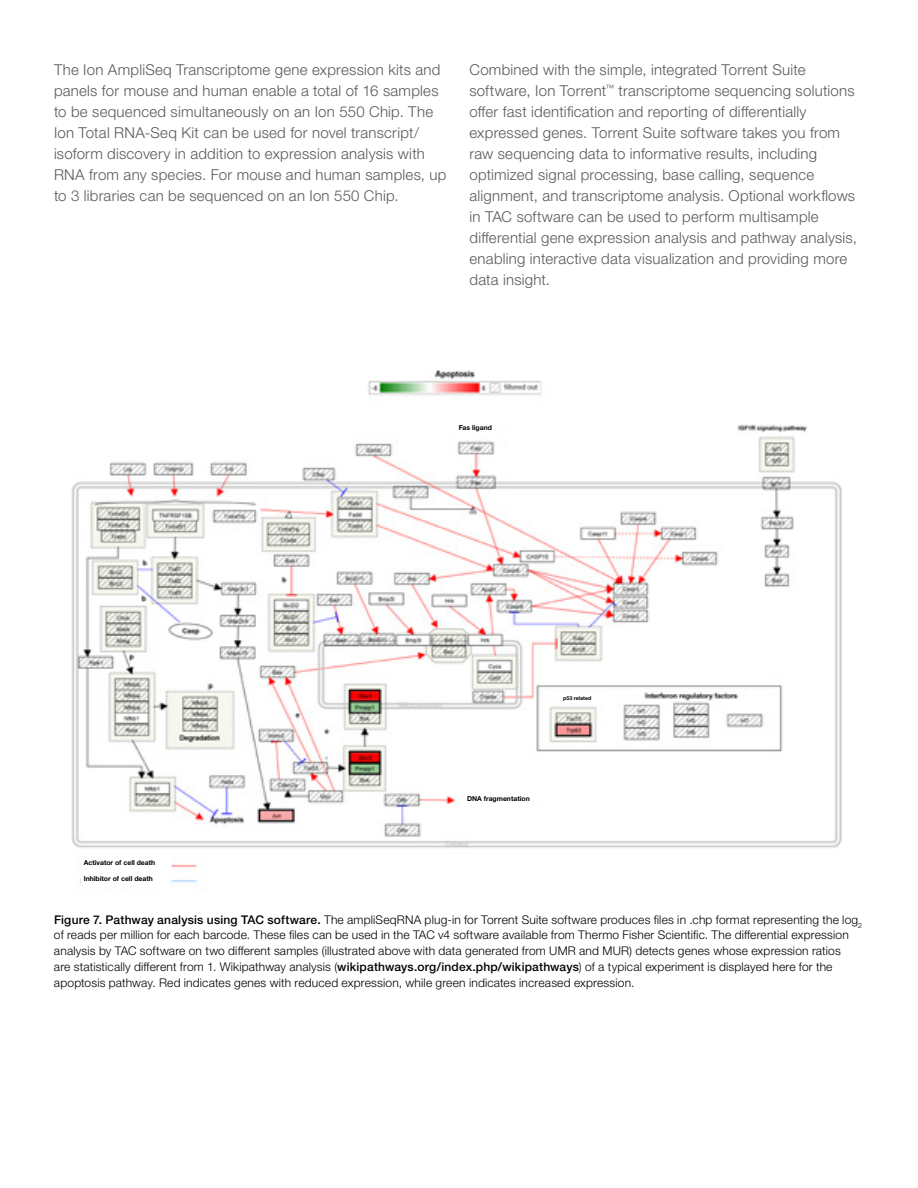
<style>
.page{position:relative;width:918px;height:1188px;background:#fff}
.page>*{position:absolute;margin:0;border:0;box-sizing:border-box;transform-origin:0 0}
.t1{font:300 15px/21px "Helvetica Neue LTW1 G";letter-spacing:.015em;color:#58595b}
.t2{font:300 12px/15.8px "Helvetica Neue LTW1 G";letter-spacing:.015em;color:#000}
.t3{font:700 6.9px "Helvetica Neue LTW1 G";color:#000}
.t4{font:700 5.25px "Helvetica Neue LTW1 G";color:#000}
.s1{font-weight:500}
</style>
<div class="page">
<img style="left:72px;top:424px;width:770px;height:460px">
<div style="left:458px;top:427px;width:41px;height:11px;background:#fff"></div>
<div style="left:562px;top:693px;width:42px;height:11px;background:#fff"></div>
<div style="left:81px;top:859px;width:78px;height:27px;background:#fff"></div>
<div style="left:466px;top:795px;width:66px;height:11px;background:#fff"></div>
<img style="left:368px;top:370px;width:174px;height:26px">
<p class="t1" style="left:54px;top:59px;width:394px">The Ion AmpliSeq Transcriptome gene expression kits and panels for mouse and human enable a total of 16 samples to be sequenced simultaneously on an Ion 550 Chip. The Ion Total RNA-Seq Kit can be used for novel transcript/ isoform discovery in addition to expression analysis with RNA from any species. For mouse and human samples, up to 3 libraries can be sequenced on an Ion 550 Chip.</p>
<p class="t1" style="left:469px;top:59px;width:389px">Combined with the simple, integrated Torrent Suite software, Ion Torrent<sup>™</sup> transcriptome sequencing solutions offer fast identification and reporting of differentially expressed genes. Torrent Suite software takes you from raw sequencing data to informative results, including optimized signal processing, base calling, sequence alignment, and transcriptome analysis. Optional workflows in TAC software can be used to perform multisample differential gene expression analysis and pathway analysis, enabling interactive data visualization and providing more data insight.</p>
<p class="t3" style="left:84px;top:858px;width:73px">Activator of cell death</p>
<p class="t3" style="left:84px;top:874px;width:71px">Inhibitor of cell death</p>
<p class="t3" style="left:459px;top:423px;width:35px">Fas ligand</p>
<p class="t4" style="left:563px;top:695px;width:30px">p53 related</p>
<p class="t3" style="left:467px;top:794px;width:64px">DNA fragmentation</p>
<p class="t2" style="left:54px;top:911px;width:810px"><span class="s1">Figure 7. Pathway analysis using TAC software.</span> The ampliSeqRNA plug-in for Torrent Suite software produces files in .chp format representing the log<sub>2 </sub>of reads per million for each barcode. These files can be used in the TAC v4 software available from Thermo Fisher Scientific. The differential expression analysis by TAC software on two different samples (illustrated above with data generated from UMR and MUR) detects genes whose expression ratios<br>are statistically different from 1. Wikipathway analysis (<span class="s1">wikipathways.org/index.php/wikipathways</span>) of a typical experiment is displayed here for the apoptosis pathway. Red indicates genes with reduced expression, while green indicates increased expression.</p>
<p class="t3" style="left:77px;top:916px;width:71px">Inhibitor of cell death</p>
</div>
